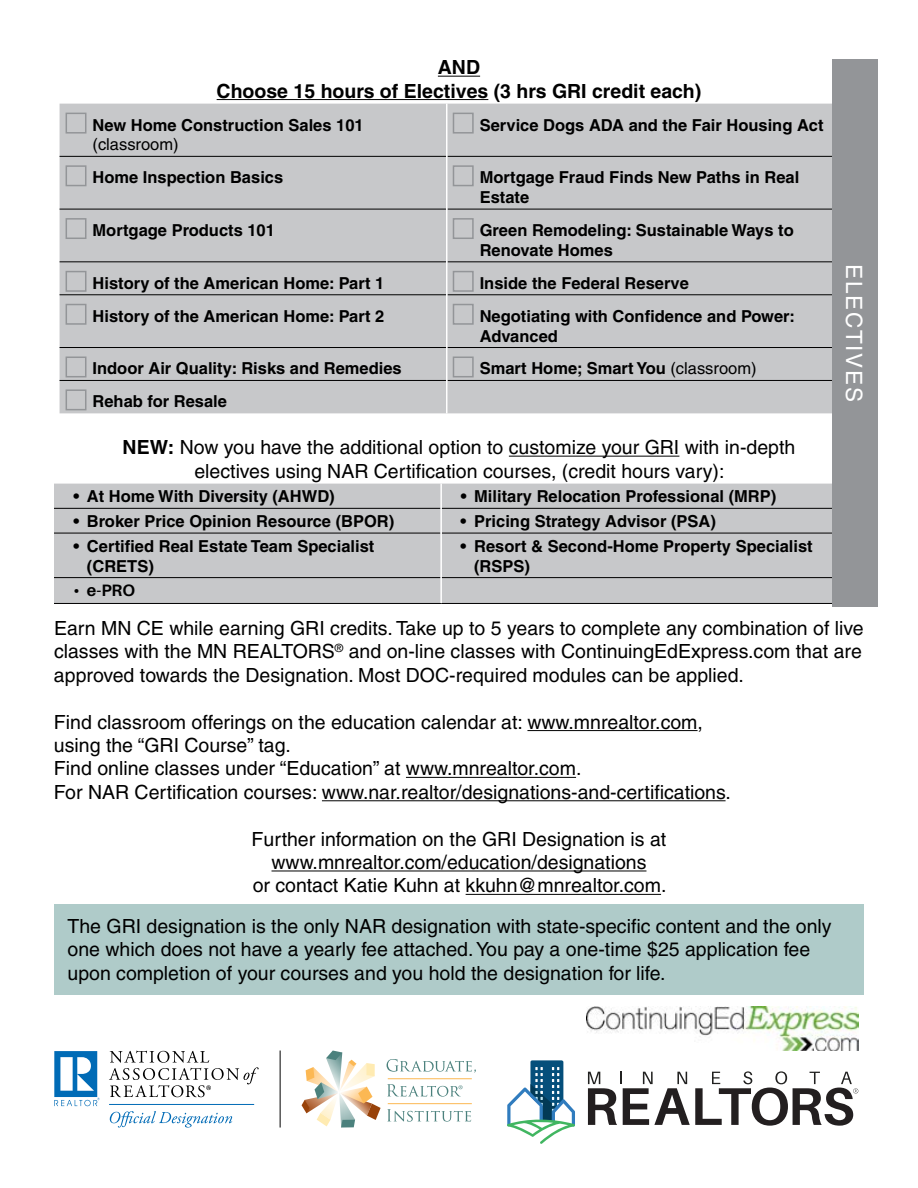
<style>
.page{position:relative;width:918px;height:1188px;background:#fff}
.page>*{position:absolute;margin:0;border:0;box-sizing:border-box;transform-origin:0 0}
.t1{font:22.5px "Helvetica";letter-spacing:.075em;color:#fff}
.t2{font:19.5px/23.4px "Helvetica";color:#000}
.t3{font:700 19.5px/23.4px "Helvetica";color:#000;text-align:center}
.t4{font:700 16.5px/19.8px "Helvetica";color:#000}
.t5{font:16.5px "Helvetica";color:#000}
.t6{font:700 16.5px "Aileron";color:#000}
.s1{font-weight:400}
.s2{font-weight:700}
</style>
<div class="page">
<svg style="left:588px;top:1071px;width:270px;height:55px"></svg>
<svg style="left:507px;top:1060px;width:68px;height:84px"></svg>
<hr style="left:280px;top:1051px;width:1px;height:77px;background:#000">
<hr style="left:109px;top:1104px;width:145px;height:1px;background:#006bb6">
<svg style="left:110px;top:1111px;width:122px;height:17px"></svg>
<svg style="left:54px;top:1051px;width:46px;height:55px"></svg>
<svg style="left:109px;top:1051px;width:150px;height:46px"></svg>
<svg style="left:387px;top:1059px;width:89px;height:14px"></svg>
<svg style="left:387px;top:1084px;width:76px;height:13px"></svg>
<svg style="left:387px;top:1109px;width:84px;height:13px"></svg>
<hr style="left:388px;top:1078px;width:84px;height:1px;background:#fcb853">
<hr style="left:388px;top:1103px;width:84px;height:1px;background:#fcb853">
<svg style="left:302px;top:1051px;width:79px;height:77px"></svg>
<div style="left:54px;top:904px;width:810px;height:91px;background:#afcbc9"></div>
<hr style="left:438px;top:76px;width:42px;height:1px;background:#000">
<hr style="left:217px;top:99px;width:271px;height:1px;background:#000">
<hr style="left:509px;top:456px;width:170px;height:1px;background:#000">
<div style="left:60px;top:104px;width:772px;height:309px;background:#c7c8ca"></div>
<hr style="left:60px;top:156px;width:386px;height:1px;background:#000">
<hr style="left:447px;top:156px;width:411px;height:1px;background:#000">
<hr style="left:60px;top:209px;width:386px;height:1px;background:#000">
<hr style="left:447px;top:209px;width:411px;height:1px;background:#000">
<hr style="left:60px;top:261px;width:386px;height:1px;background:#000">
<hr style="left:447px;top:261px;width:411px;height:1px;background:#000">
<hr style="left:60px;top:294px;width:386px;height:1px;background:#000">
<hr style="left:447px;top:294px;width:411px;height:1px;background:#000">
<hr style="left:60px;top:347px;width:386px;height:1px;background:#000">
<hr style="left:447px;top:347px;width:411px;height:1px;background:#000">
<hr style="left:60px;top:380px;width:386px;height:1px;background:#000">
<hr style="left:447px;top:380px;width:411px;height:1px;background:#000">
<hr style="left:446px;top:104px;width:1px;height:52px;background:#fff">
<hr style="left:446px;top:156px;width:1px;height:53px;background:#fff">
<hr style="left:446px;top:209px;width:1px;height:53px;background:#fff">
<hr style="left:446px;top:262px;width:1px;height:33px;background:#fff">
<hr style="left:446px;top:295px;width:1px;height:53px;background:#fff">
<hr style="left:446px;top:348px;width:1px;height:32px;background:#fff">
<hr style="left:446px;top:380px;width:1px;height:33px;background:#fff">
<div style="left:66px;top:113px;width:20px;height:21px;border:2px solid #939598"></div>
<div style="left:453px;top:113px;width:21px;height:21px;border:2px solid #939598"></div>
<div style="left:66px;top:165px;width:20px;height:21px;border:2px solid #939598"></div>
<div style="left:453px;top:165px;width:21px;height:21px;border:2px solid #939598"></div>
<div style="left:66px;top:218px;width:20px;height:21px;border:2px solid #939598"></div>
<div style="left:453px;top:218px;width:21px;height:21px;border:2px solid #939598"></div>
<div style="left:66px;top:271px;width:20px;height:21px;border:2px solid #939598"></div>
<div style="left:453px;top:271px;width:21px;height:21px;border:2px solid #939598"></div>
<div style="left:66px;top:304px;width:20px;height:21px;border:2px solid #939598"></div>
<div style="left:453px;top:304px;width:21px;height:21px;border:2px solid #939598"></div>
<div style="left:66px;top:357px;width:20px;height:20px;border:2px solid #939598"></div>
<div style="left:453px;top:357px;width:21px;height:20px;border:2px solid #939598"></div>
<div style="left:66px;top:389px;width:20px;height:21px;border:2px solid #939598"></div>
<div style="left:54px;top:484px;width:778px;height:119px;background:#c7c8ca"></div>
<hr style="left:54px;top:508px;width:386px;height:1px;background:#000">
<hr style="left:442px;top:508px;width:416px;height:1px;background:#000">
<hr style="left:54px;top:533px;width:386px;height:1px;background:#000">
<hr style="left:442px;top:533px;width:416px;height:1px;background:#000">
<hr style="left:54px;top:577px;width:386px;height:1px;background:#000">
<hr style="left:442px;top:577px;width:416px;height:1px;background:#000">
<hr style="left:54px;top:603px;width:387px;height:1px;background:#000">
<hr style="left:441px;top:603px;width:417px;height:1px;background:#000">
<hr style="left:440px;top:484px;width:2px;height:24px;background:#fff">
<hr style="left:440px;top:508px;width:2px;height:25px;background:#fff">
<hr style="left:440px;top:533px;width:2px;height:45px;background:#fff">
<hr style="left:440px;top:578px;width:2px;height:25px;background:#fff">
<hr style="left:527px;top:730px;width:171px;height:1px;background:#000">
<hr style="left:406px;top:777px;width:170px;height:1px;background:#000">
<hr style="left:322px;top:800px;width:404px;height:1px;background:#000">
<hr style="left:272px;top:870px;width:374px;height:1px;background:#000">
<hr style="left:466px;top:894px;width:195px;height:1px;background:#000">
<div style="left:832px;top:59px;width:46px;height:548px;background:#939598"></div>
<img style="left:586px;top:1007px;width:272px;height:43px">
<p class="t3" style="left:217px;top:55px;width:486px">AND<br>Choose 15 hours of Electives (3 hrs GRI credit each)</p>
<p class="t4" style="left:93px;top:115px;width:273px">New Home Construction Sales 101</p>
<p class="t5" style="left:93px;top:135px;width:88px">(classroom)</p>
<p class="t4" style="left:480px;top:115px;width:345px">Service Dogs ADA and the Fair Housing Act</p>
<p class="t4" style="left:93px;top:167px;width:192px">Home Inspection Basics</p>
<p class="t4" style="left:480px;top:167px;width:321px">Mortgage Fraud Finds New Paths in Real<br>Estate</p>
<p class="t4" style="left:93px;top:220px;width:184px">Mortgage Products 101</p>
<p class="t4" style="left:480px;top:220px;width:316px">Green Remodeling: Sustainable Ways to<br>Renovate Homes</p>
<p class="t4" style="left:93px;top:273px;width:293px">History of the American Home: Part 1</p>
<p class="t4" style="left:480px;top:273px;width:211px">Inside the Federal Reserve</p>
<p class="t4" style="left:93px;top:306px;width:293px">History of the American Home: Part 2</p>
<p class="t4" style="left:480px;top:306px;width:317px">Negotiating with Confidence and Power:<br>Advanced</p>
<p class="t4" style="left:93px;top:358px;width:311px">Indoor Air Quality: Risks and Remedies</p>
<p class="t4" style="left:480px;top:358px;width:278px">Smart Home; Smart You <span class="s1">(classroom)</span></p>
<p class="t4" style="left:93px;top:391px;width:136px">Rehab for Resale</p>
<p class="t2" style="left:123px;top:436px;width:674px;text-align:center"><span class="s2">NEW:</span> Now you have the additional option to customize your GRI with in-depth electives using NAR Certification courses, (credit hours vary):</p>
<p class="t4" style="left:74px;top:486px;width:263px">• At Home With Diversity (AHWD)</p>
<p class="t4" style="left:461px;top:486px;width:317px">• Military Relocation Professional (MRP)</p>
<p class="t4" style="left:73px;top:511px;width:322px">• Broker Price Opinion Resource (BPOR)</p>
<p class="t4" style="left:461px;top:511px;width:257px">• Pricing Strategy Advisor (PSA)</p>
<p class="t4" style="left:87px;top:536px;width:289px;text-indent:-13px">• Certified Real Estate Team Specialist (CRETS)</p>
<p class="t4" style="left:474px;top:536px;width:340px;text-indent:-13px">• Resort &amp; Second-Home Property Specialist (RSPS)</p>
<p class="t6" style="left:73px;top:581px;width:63px">• e-PRO</p>
<p class="t2" style="left:54px;top:616px;width:811px;text-align:justify">Earn MN CE while earning GRI credits. Take up to 5 years to complete any combination of live classes with the MN REALTORS<sup>®</sup> and on-line classes with ContinuingEdExpress.com that are approved towards the Designation. Most DOC-required modules can be applied.</p>
<p class="t2" style="left:54px;top:710px;width:679px">Find classroom offerings on the education calendar at: www.mnrealtor.com, using the “GRI Course” tag.<br>Find online classes under “Education” at www.mnrealtor.com.<br>For NAR Certification courses: www.nar.realtor/designations-and-certifications.</p>
<p class="t2" style="left:252px;top:827px;width:416px;text-align:center">Further information on the GRI Designation is at www.mnrealtor.com/education/designations<br>or contact Katie Kuhn at kkuhn@mnrealtor.com.</p>
<p class="t1" style="left:867px;top:264px;width:139px;rotate:90deg">ELECTIVES</p>
<p class="t2" style="left:68px;top:914px;width:766px">The GRI designation is the only NAR designation with state-specific content and the only one which does not have a yearly fee attached. You pay a one-time $25 application fee upon completion of your courses and you hold the designation for life.</p>
</div>
